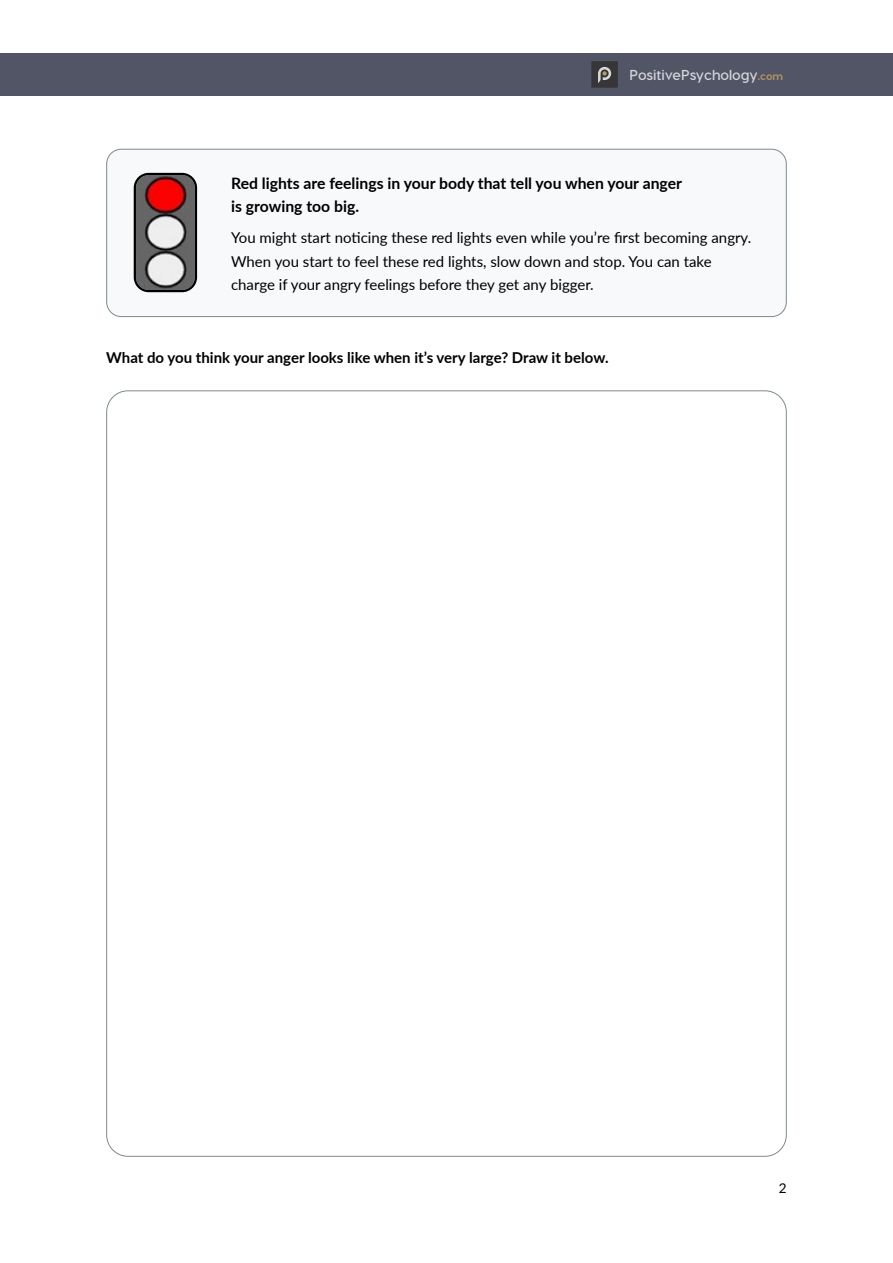
<style>
.page{position:relative;width:893px;height:1263px;background:#fff}
.page>*{position:absolute;margin:0;border:0;box-sizing:border-box;transform-origin:0 0}
.t1{font:700 15.75px/22.5px "Lato";color:#000}
.t2{font:15px/24.6px "Lato";color:#000}
.t3{font:700 15px "Lato";color:#000}
.t4{font:700 14.4px "Visby CF";color:#d6d7da}
.t5{font:13.5px "Lato";color:#000}
.s1{font-weight:800;font-size:10.8px;color:#af9364}
</style>
<div class="page">
<div style="left:0;top:53px;width:893px;height:43px;background:#525566"></div>
<div style="left:591px;top:61px;width:27px;height:27px;background:#363638"></div>
<svg style="left:598px;top:67px;width:13px;height:16px"></svg>
<div style="left:107px;top:149px;width:679px;height:168px;background:#f8f9fa;border-radius:15px"></div>
<div style="left:106px;top:149px;width:681px;height:168px;border:1px solid #7e8a8f;border-radius:15px"></div>
<img style="left:136px;top:175px;width:58px;height:115px">
<div style="left:134px;top:173px;width:63px;height:119px;border:2px solid #000;border-radius:14px"></div>
<p class="t4" style="left:629px;top:66px;width:155px">PositivePsychology<span class="s1">.com</span></p>
<p class="t1" style="left:231px;top:172px;width:452px">Red lights are feelings in your body that tell you when your anger is growing too big.</p>
<p class="t2" style="left:231px;top:224px;width:522px">You might start noticing these red lights even while you’re first becoming angry.<br>When you start to feel these red lights, slow down and stop. You can take</p>
<p class="t2" style="left:231px;top:272px;width:364px">charge if your angry feelings before they get any bigger.</p>
<p class="t3" style="left:106px;top:347px;width:504px">What do you think your anger looks like when it’s very large? Draw it below.</p>
<p class="t5" style="left:779px;top:1178px;width:9px">2</p>
</div>
